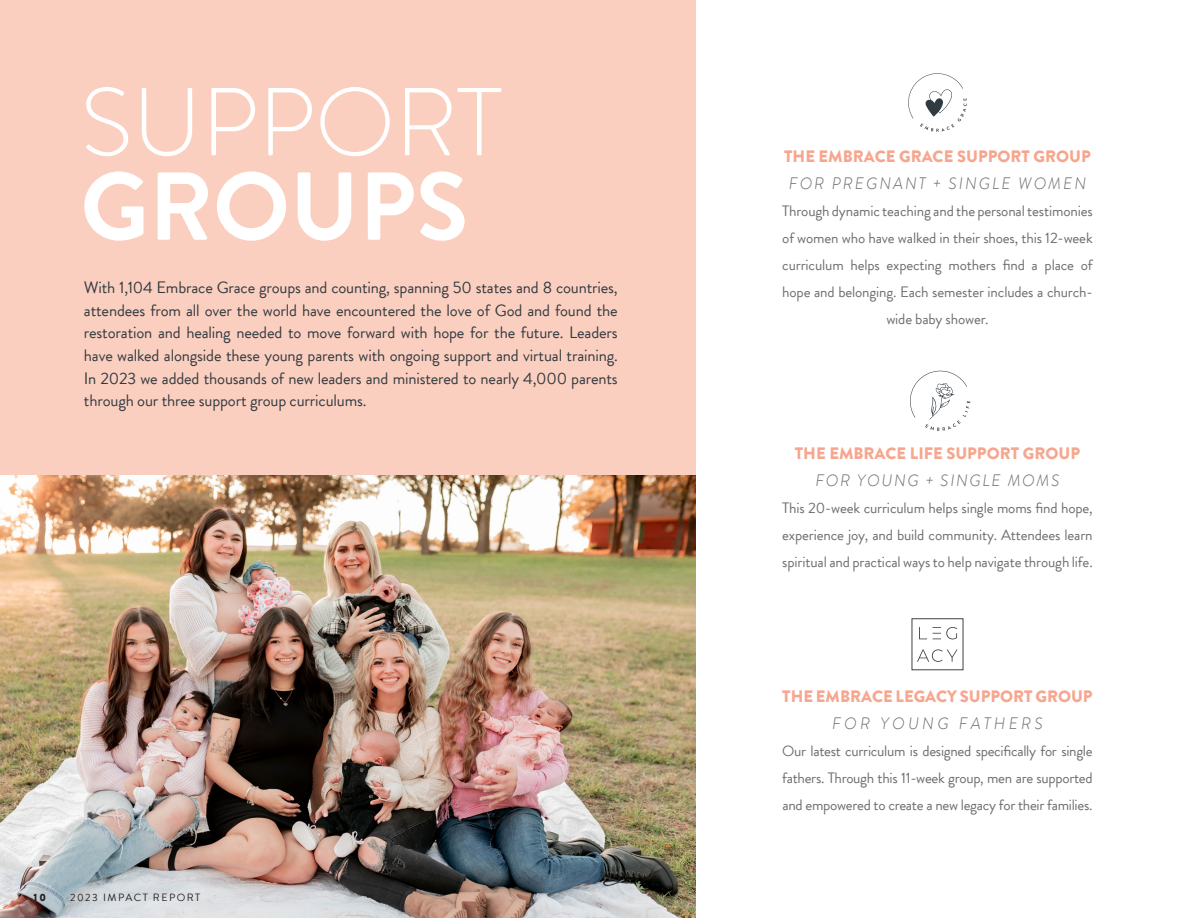
<style>
.page{position:relative;width:1188px;height:918px;background:#fff}
.page>*{position:absolute;margin:0;border:0;box-sizing:border-box;transform-origin:0 0}
.t1{font:300 96.15px "Brandon Grotesque";letter-spacing:-.005em;color:#fff}
.t2{font:700 96.15px "Brandon Grotesque";color:#fff}
.t3{font:16.5px/22.6px "Brandon Grotesque";letter-spacing:-.01em;color:#323a40;text-align:justify}
.t4{font:900 16.5px "Brandon Grotesque";color:#f7a68e}
.t5{font:900 16.5px "Brandon Grotesque";color:#f7a68f}
.t6{font:italic 300 16.5px "Brandon Grotesque";letter-spacing:.12em;color:#6d6d6d}
.t7{font:italic 300 16.5px "Brandon Grotesque";letter-spacing:.1em;color:#6d6d6d}
.t8{font:italic 300 16.5px "Brandon Grotesque";letter-spacing:.2em;color:#6d6d6d}
.t9{font:15px/27px "Brandon Grotesque";letter-spacing:-.01em;color:#6d6d6d;text-align:justify}
.t10{font:10.5px "Brandon Grotesque";letter-spacing:.14em;color:#231f20}
.t11{font:900 10.5px "Brandon Grotesque";color:#231f20}
</style>
<div class="page">
<img style="left:0;top:475px;width:696px;height:443px">
<div style="left:0;top:0;width:696px;height:475px;background:#fbcfbf"></div>
<svg style="left:910px;top:370px;width:60px;height:61px"></svg>
<svg style="left:908px;top:73px;width:59px;height:59px"></svg>
<svg style="left:919px;top:627px;width:8px;height:12px"></svg>
<svg style="left:917px;top:649px;width:41px;height:13px"></svg>
<svg style="left:933px;top:627px;width:24px;height:12px"></svg>
<p class="t1" style="left:80px;top:57px;width:423px">SUPPORT</p>
<p class="t2" style="left:80px;top:140px;width:389px">GROUPS</p>
<h4 class="t3" style="left:84px;top:276px;width:535px">With 1,104 Embrace Grace groups and counting, spanning 50 states and 8 countries, attendees from all over the world have encountered the love of God and found the restoration and healing needed to move forward with hope for the future. Leaders have walked alongside these young parents with ongoing support and virtual training.<br>In 2023 we added thousands of new leaders and ministered to nearly 4,000 parents through our three support group curriculums.</h4>
<p class="t11" style="left:34px;top:890px;width:14px">10</p>
<p class="t10" style="left:70px;top:890px;width:132px">2023 IMPACT REPORT</p>
<h4 class="t4" style="left:784px;top:144px;width:308px">THE EMBRACE GRACE SUPPORT GROUP</h4>
<h4 class="t6" style="left:789px;top:172px;width:299px">FOR PREGNANT + SINGLE WOMEN</h4>
<h4 class="t9" style="left:782px;top:197px;width:312px;text-align:center">Through dynamic teaching and the personal testimonies of women who have walked in their shoes, this 12-week curriculum helps expecting mothers find a place of hope and belonging. Each semester includes a church&shy;wide baby shower.</h4>
<h4 class="t4" style="left:795px;top:441px;width:287px">THE EMBRACE LIFE SUPPORT GROUP</h4>
<h4 class="t7" style="left:815px;top:469px;width:246px">FOR YOUNG + SINGLE MOMS</h4>
<h4 class="t9" style="left:782px;top:494px;width:312px">This 20-week curriculum helps single moms find hope, experience joy, and build community. Attendees learn spiritual and practical ways to help navigate through life.</h4>
<h4 class="t5" style="left:782px;top:684px;width:312px">THE EMBRACE LEGACY SUPPORT GROUP</h4>
<h4 class="t8" style="left:832px;top:712px;width:212px">FOR YOUNG FATHERS</h4>
<h4 class="t9" style="left:782px;top:737px;width:312px">Our latest curriculum is designed specifically for single fathers. Through this 11-week group, men are supported and empowered to create a new legacy for their families.</h4>
</div>
